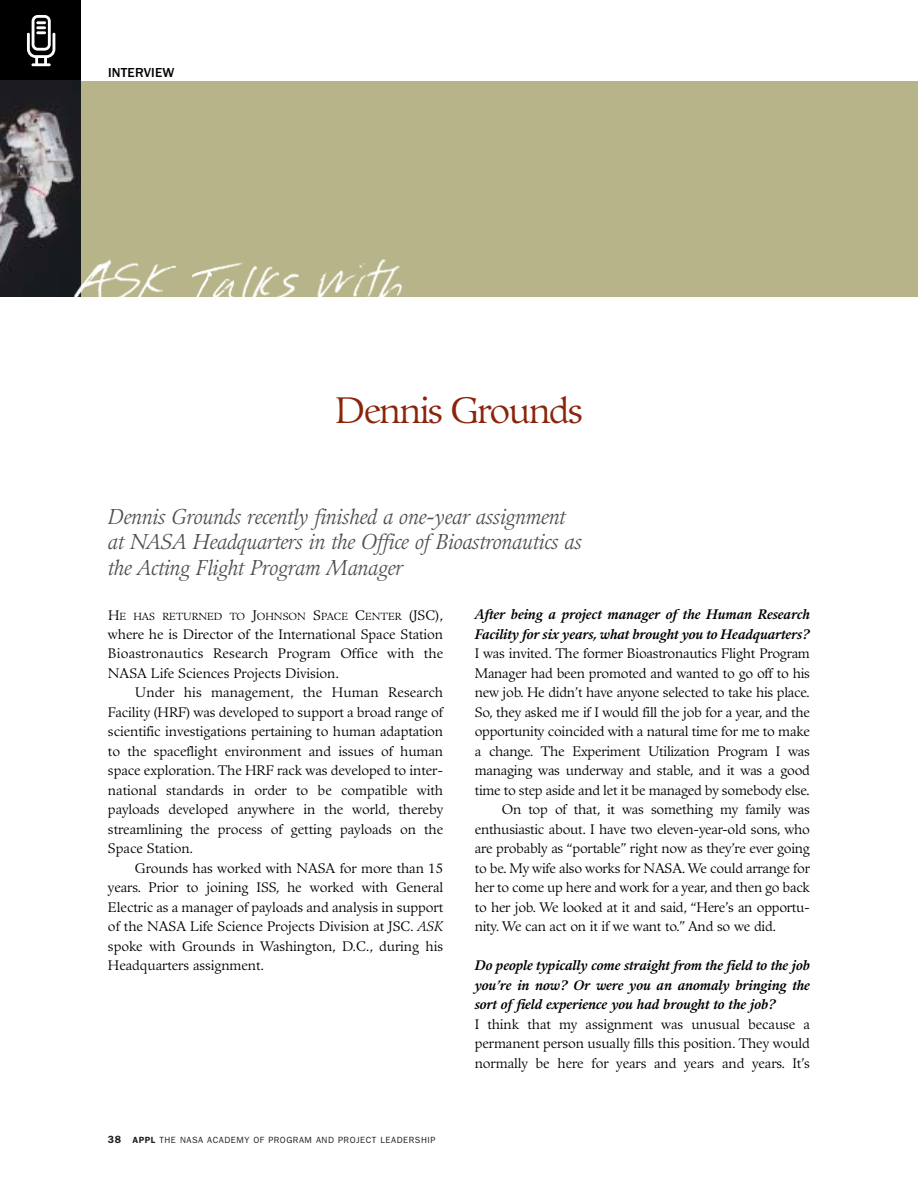
<style>
.page{position:relative;width:918px;height:1188px;background:#fff}
.page>*{position:absolute;margin:0;border:0;box-sizing:border-box;transform-origin:0 0}
.t1{font:36px "Guardi";letter-spacing:-.05em;color:#8a240a}
.t2{font:italic 21px/25.5px "Guardi";letter-spacing:-.01em;color:#4d4d4d}
.t3{font:13.5px/19.5px "Guardi";letter-spacing:-.005em;color:#000;text-align:justify}
.t4{font:italic 700 13.5px/19.5px "Guardi";letter-spacing:-.005em;color:#000}
.t5{font:500 13.5px "Franklin Gothic";letter-spacing:.015em;color:#000}
.t6{font:10.2px "Guardi";letter-spacing:-.01em;color:#000}
.t7{font:9px "Franklin Gothic";letter-spacing:.06em;color:#231f1f}
.s1{font-size:13.5px}
.s2{font-style:italic}
.s3{font-weight:600;font-size:10.5px}
.s4{font-weight:600}
</style>
<div class="page">
<div style="left:0;top:0;width:81px;height:81px;background:#000"></div>
<svg style="left:27px;top:15px;width:28px;height:48px"></svg>
<hr style="left:31px;top:63px;width:20px;height:3px;background:#fff">
<div style="left:81px;top:81px;width:837px;height:216px;background:#b6b488"></div>
<img style="left:0;top:81px;width:81px;height:216px">
<img style="left:65px;top:235px;width:337px;height:62px">
<p class="t5" style="left:108px;top:67px;width:68px">INTERVIEW</p>
<h1 class="t1" style="left:335px;top:396px;width:250px">Dennis Grounds</h1>
<p class="t2" style="left:108px;top:506px;width:475px">Dennis Grounds recently finished a one-year assignment at NASA Headquarters in the Office of Bioastronautics as</p>
<h3 class="t2" style="left:108px;top:557px;width:297px">the Acting Flight Program Manager</h3>
<p class="t6" style="left:108px;top:612px;width:337px"><span class="s1">H</span>E HAS RETURNED TO <span class="s1">J</span>OHNSON <span class="s1">S</span>PACE <span class="s1">C</span>ENTER <span class="s1">(JSC),</span></p>
<p class="t3" style="left:108px;top:626px;width:337px">where he is Director of the International Space Station Bioastronautics Research Program Office with the NASA Life Sciences Projects Division.</p>
<p class="t3" style="left:108px;top:684px;width:337px;text-indent:27px">Under his management, the Human Research Facility (HRF) was developed to support a broad range of scientific investigations pertaining to human adaptation to the spaceflight environment and issues of human space exploration. The HRF rack was developed to inter&shy;national standards in order to be compatible with payloads developed anywhere in the world, thereby streamlining the process of getting payloads on the Space Station.</p>
<p class="t3" style="left:108px;top:860px;width:337px;text-indent:27px">Grounds has worked with NASA for more than 15 years. Prior to joining ISS, he worked with General Electric as a manager of payloads and analysis in support of the NASA Life Science Projects Division at JSC. <span class="s2">ASK </span>spoke with Grounds in Washington, D.C., during his Headquarters assignment.</p>
<p class="t4" style="left:475px;top:606px;width:337px">After being a project manager of the Human Research<br>Facility for six years, what brought you to Headquarters?</p>
<p class="t3" style="left:475px;top:645px;width:337px">I was invited. The former Bioastronautics Flight Program Manager had been promoted and wanted to go off to his new job. He didn’t have anyone selected to take his place.<br>So, they asked me if I would fill the job for a year, and the opportunity coincided with a natural time for me to make a change. The Experiment Utilization Program I was managing was underway and stable, and it was a good time to step aside and let it be managed by somebody else.</p>
<p class="t3" style="left:475px;top:801px;width:337px;text-indent:27px">On top of that, it was something my family was enthusiastic about. I have two eleven-year-old sons, who are probably as “portable” right now as they’re ever going to be. My wife also works for NASA. We could arrange for her to come up here and work for a year, and then go back to her job. We looked at it and said, “Here’s an opportu&shy;nity. We can act on it if we want to.” And so we did.</p>
<p class="t4" style="left:475px;top:958px;width:337px;text-align:justify">Do people typically come straight from the field to the job you’re in now? Or were you an anomaly bringing the sort of field experience you had brought to the job?</p>
<p class="t3" style="left:475px;top:1016px;width:337px">I think that my assignment was unusual because a permanent person usually fills this position. They would normally be here for years and years and years. It’s</p>
<p class="t7" style="left:108px;top:1137px;width:329px"><span class="s3">38</span> <span class="s4">APPL</span> THE NASA ACADEMY OF PROGRAM AND PROJECT LEADERSHIP</p>
</div>
